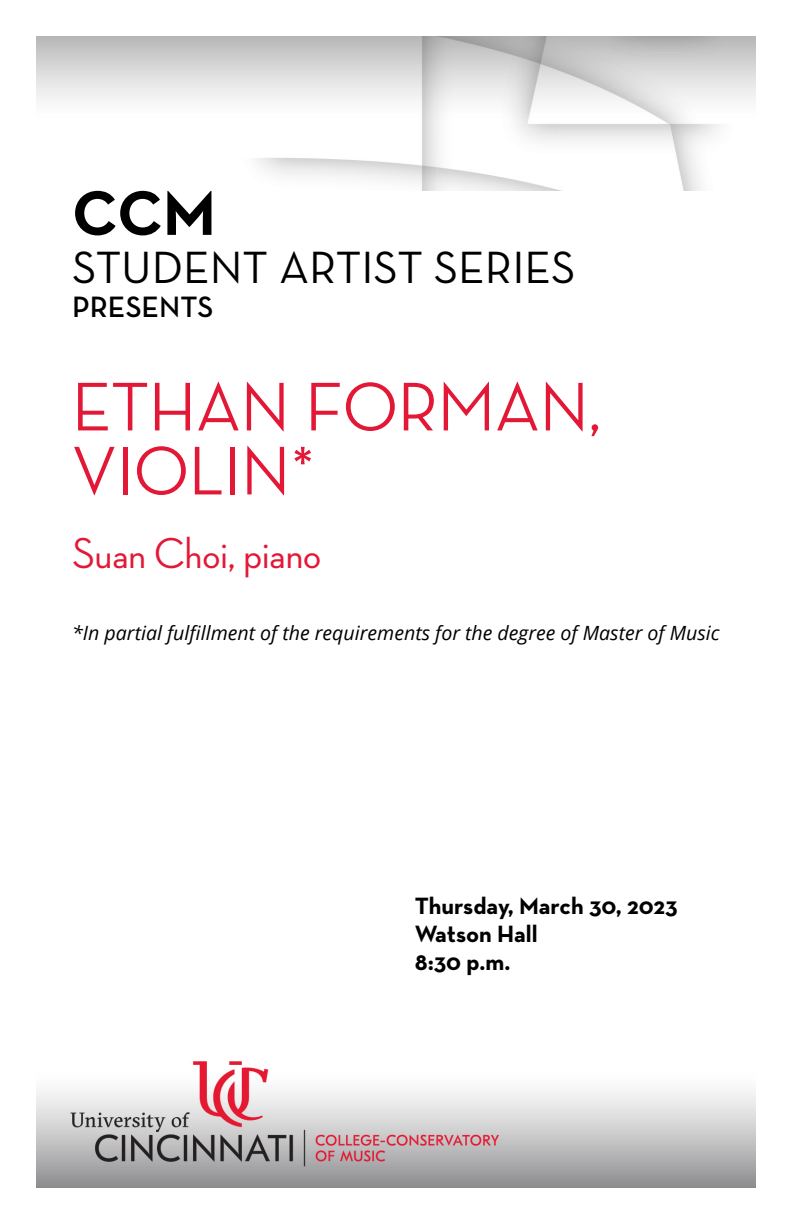
<style>
.page{position:relative;width:792px;height:1224px;background:#fff}
.page>*{position:absolute;margin:0;border:0;box-sizing:border-box;transform-origin:0 0}
.Concert_Title{font:500 70px/64px "Neutra Disp";color:#e31837}
.Page_Intro{font:700 64px "Neutra Text";color:#000}
.Page_Intro-2{font:46px "Neutra Text";color:#000}
.Musician_Conductor{font:500 44px "Neutra Disp";color:#e31837}
.Page_Intro-3{font:600 30px "Neutra Text";color:#000}
.Date_Venue_Time{font:700 24px "Neutra Text";color:#000}
.In_partial_fulfillm{font:italic 19.6px "Open Sans";color:#000}
</style>
<div class="page">
<img style="left:36px;top:36px;width:720px;height:154px">
<img style="left:36px;top:1061px;width:720px;height:126px">
<h1 class="Page_Intro" style="left:72px;top:173px;width:145px">CCM</h1>
<h1 class="Page_Intro-2" style="left:72px;top:239px;width:505px">STUDENT ARTIST SERIES</h1>
<h1 class="Page_Intro-3" style="left:72px;top:288px;width:143px">PRESENTS</h1>
<h1 class="Concert_Title" style="left:72px;top:375px;width:530px">ETHAN FORMAN,<br>VIOLIN*</h1>
<h2 class="Musician_Conductor" style="left:72px;top:529px;width:251px">Suan Choi, piano</h2>
<h2 class="In_partial_fulfillm" style="left:72px;top:620px;width:649px">*In partial fulfillment of the requirements for the degree of Master of Music</h2>
<h3 class="Date_Venue_Time" style="left:415px;top:891px;width:265px">Thursday, March 30, 2023</h3>
<h3 class="Date_Venue_Time" style="left:415px;top:919px;width:124px">Watson Hall</h3>
<h3 class="Date_Venue_Time" style="left:415px;top:947px;width:97px">8:30 p.m.</h3>
</div>
